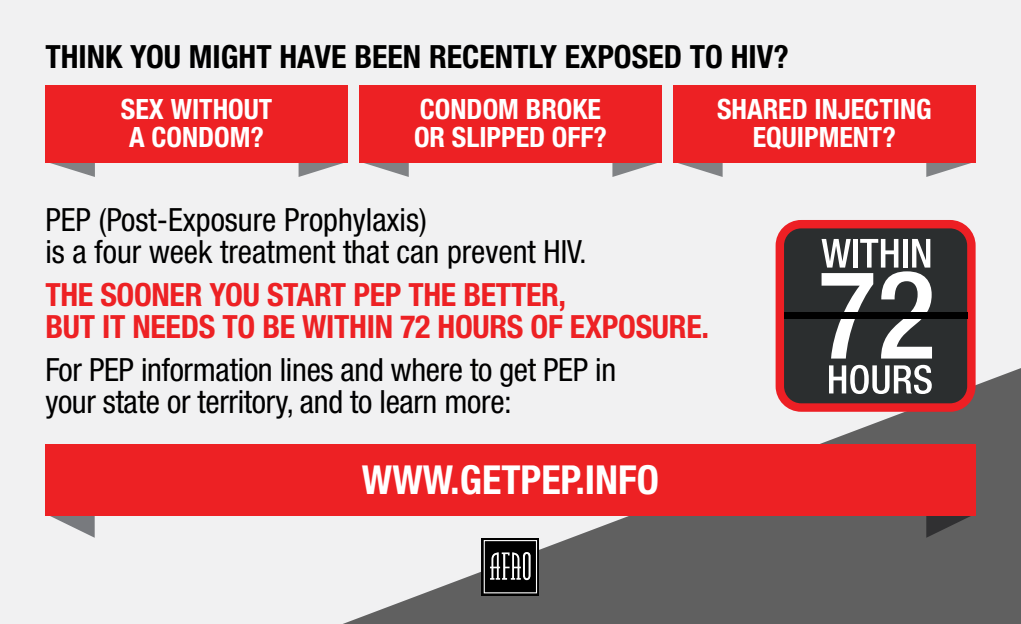
<style>
.page{position:relative;width:1021px;height:624px;background:#fff}
.page>*{position:absolute;margin:0;border:0;box-sizing:border-box;transform-origin:0 0}
.t1{font:700 condensed 40px "Helvetica Neue LT Std";color:#fff}
.t2{font:condensed 32px/32px "Helvetica Neue LT Std";letter-spacing:-.01em;color:#000}
.t3{font:700 condensed 32px/32px "Helvetica Neue LT Std";letter-spacing:-.01em;color:#ed2124}
.t4{font:700 condensed 32px "Helvetica Neue LT Std";color:#000}
.t5{font:700 condensed 28px/28px "Helvetica Neue LT Std";color:#fff}
</style>
<div class="page">
<div style="left:0;top:0;width:1020px;height:624px;background:#f1f1f2"></div>
<svg style="left:343px;top:293px;width:677px;height:331px"></svg>
<svg style="left:673px;top:162px;width:49px;height:15px"></svg>
<svg style="left:926px;top:162px;width:49px;height:15px"></svg>
<div style="left:673px;top:85px;width:302px;height:77px;background:#ed2124"></div>
<svg style="left:359px;top:162px;width:50px;height:15px"></svg>
<svg style="left:612px;top:162px;width:49px;height:15px"></svg>
<div style="left:359px;top:85px;width:302px;height:77px;background:#ed2124"></div>
<svg style="left:46px;top:162px;width:49px;height:15px"></svg>
<svg style="left:298px;top:162px;width:50px;height:15px"></svg>
<div style="left:46px;top:85px;width:302px;height:77px;background:#ed2124"></div>
<svg style="left:926px;top:516px;width:49px;height:21px"></svg>
<svg style="left:50px;top:516px;width:45px;height:21px"></svg>
<div style="left:45px;top:444px;width:930px;height:72px;background:#ed2124"></div>
<svg style="left:775px;top:220px;width:200px;height:192px;background:#642f31"></svg>
<svg style="left:821px;top:239px;width:111px;height:119px"></svg>
<svg style="left:829px;top:365px;width:102px;height:29px"></svg>
<div style="left:784px;top:312px;width:183px;height:6px;background:#000"></div>
<div style="left:481px;top:537px;width:58px;height:58px;background:#000"></div>
<div style="left:483px;top:540px;width:54px;height:53px;border:1px solid #fff"></div>
<svg style="left:490px;top:552px;width:31px;height:27px"></svg>
<svg style="left:523px;top:552px;width:7px;height:28px"></svg>
<p class="t4" style="left:45px;top:37px;width:745px">THINK YOU MIGHT HAVE BEEN RECENTLY EXPOSED TO HIV?</p>
<p class="t5" style="left:121px;top:95px;width:153px">SEX WITHOUT<br>A CONDOM?</p>
<p class="t5" style="left:414px;top:95px;width:194px">CONDOM BROKE<br>OR SLIPPED OFF?</p>
<p class="t5" style="left:717px;top:95px;width:216px;text-align:center">SHARED INJECTING<br>EQUIPMENT?</p>
<p class="t2" style="left:45px;top:203px;width:543px">PEP (Post-Exposure Prophylaxis)<br>is a four week treatment that can prevent HIV.</p>
<p class="t3" style="left:45px;top:278px;width:665px">THE SOONER YOU START PEP THE BETTER,<br>BUT IT NEEDS TO BE WITHIN 72 HOURS OF EXPOSURE.</p>
<p class="t2" style="left:45px;top:354px;width:572px">For PEP information lines and where to get PEP in your state or territory, and to learn more:</p>
<p class="t1" style="left:362px;top:456px;width:298px">WWW.GETPEP.INFO</p>
</div>
